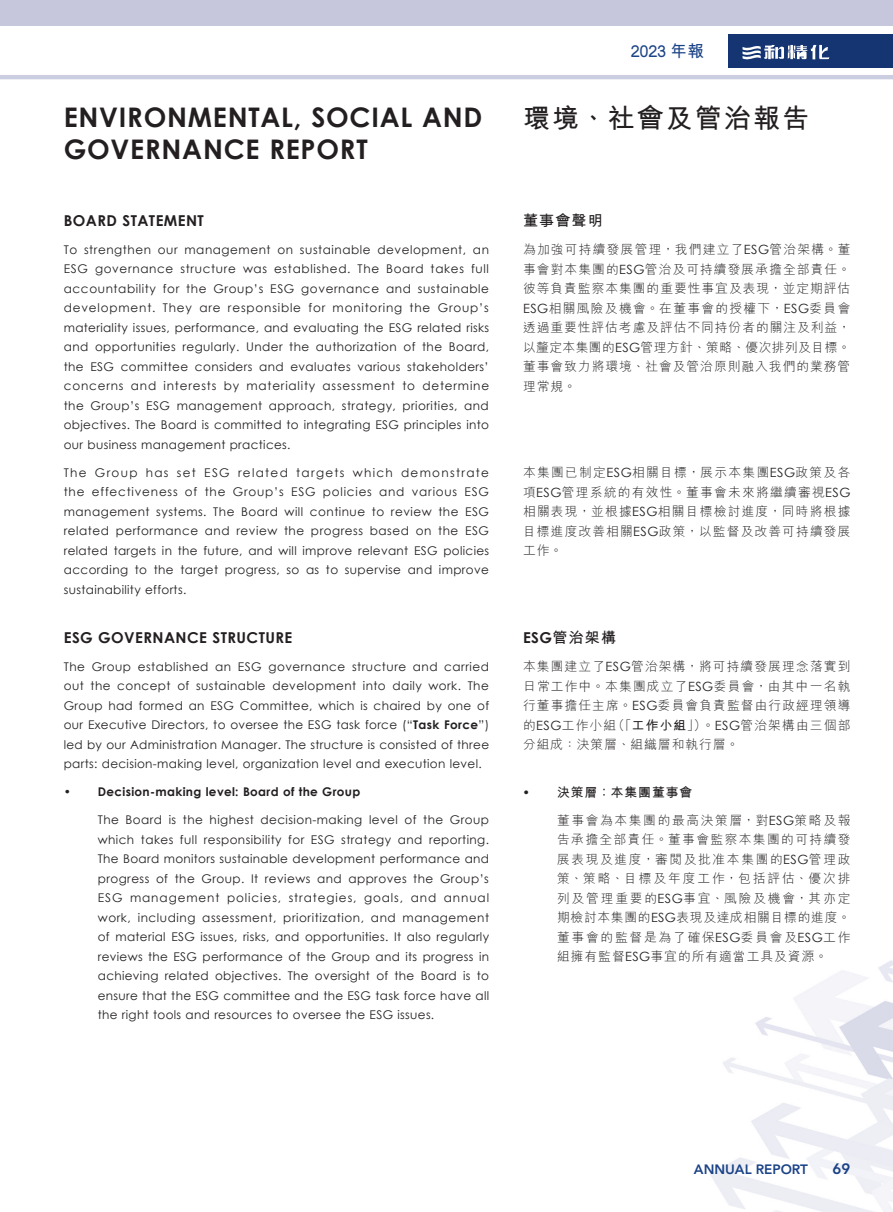
<style>
.page{position:relative;width:893px;height:1212px;background:#fff}
.page>*{position:absolute;margin:0;border:0;box-sizing:border-box;transform-origin:0 0}
.t1{font:700 27px/31.5px "Century Gothic";letter-spacing:.03em;color:#231f20}
.t2{font:700 27px "M Hei HK";letter-spacing:.08em;color:#231f20}
.t3{font:600 16.5px "M Yuen HK";color:#1b4387}
.t4{font:700 15px "Century Gothic";letter-spacing:.03em;color:#231f20}
.t5{font:700 15px "M Hei HK";letter-spacing:.08em;color:#231f20}
.t6{font:800 15px "Avenir LT Std";color:#1b4387}
.t7{font:800 13.5px "Avenir LT Std";color:#1b4387}
.t8{font:300 12.75px/19.5px "M Hei HK";letter-spacing:.085em;color:#231f20;text-align:justify}
.t9{font:300 12.75px/28px "M Hei HK";letter-spacing:.125em;color:#231f20}
.t10{font:12px/19.5px "Century Gothic";letter-spacing:.03em;color:#231f20;text-align:justify}
.t11{font:700 12px "Century Gothic";letter-spacing:.03em;color:#231f20}
.s1{font-family:"M Hei HK";font-weight:700}
.s2{font-weight:700}
.s3{font-family:"Century Gothic";font-weight:400}
.s4{font-family:"Century Gothic"}
.s5{font-family:"Century Gothic";font-weight:700}
</style>
<div class="page">
<img style="left:0;top:34px;width:893px;height:1178px">
<div style="left:729px;top:34px;width:164px;height:34px;background:#153572"></div>
<svg style="left:742px;top:45px;width:87px;height:15px"></svg>
<div style="left:0;top:0;width:893px;height:26px;background:#c6c7dd"></div>
<h2 class="t3" style="left:631px;top:43px;width:75px">2023 <span class="s1">年報</span></h2>
<h1 class="t1" style="left:64px;top:101px;width:420px">ENVIRONMENTAL, SOCIAL AND<br>GOVERNANCE REPORT</h1>
<h1 class="t2" style="left:523px;top:99px;width:288px">環境、社會及管治報告</h1>
<p class="t4" style="left:64px;top:209px;width:142px">BOARD STATEMENT</p>
<p class="t10" style="left:64px;top:239px;width:427px">To strengthen our management on sustainable development, an ESG governance structure was established. The Board takes full accountability for the Group’s ESG governance and sustainable development. They are responsible for monitoring the Group’s materiality issues, performance, and evaluating the ESG related risks and opportunities regularly. Under the authorization of the Board, the ESG committee considers and evaluates various stakeholders’ concerns and interests by materiality assessment to determine the Group’s ESG management approach, strategy, priorities, and objectives. The Board is committed to integrating ESG principles into our business management practices.</p>
<p class="t10" style="left:64px;top:462px;width:427px">The Group has set ESG related targets which demonstrate the effectiveness of the Group’s ESG policies and various ESG management systems. The Board will continue to review the ESG related performance and review the progress based on the ESG related targets in the future, and will improve relevant ESG policies according to the target progress, so as to supervise and improve sustainability efforts.</p>
<p class="t4" style="left:64px;top:626px;width:230px">ESG GOVERNANCE STRUCTURE</p>
<p class="t10" style="left:64px;top:656px;width:427px">The Group established an ESG governance structure and carried out the concept of sustainable development into daily work. The Group had formed an ESG Committee, which is chaired by one of our Executive Directors, to oversee the ESG task force (“<span class="s2">Task Force</span>”) led by our Administration Manager. The structure is consisted of three parts: decision-making level, organization level and execution level.</p>
<p class="t11" style="left:64px;top:783px;width:298px">• Decision-making level: Board of the Group</p>
<p class="t10" style="left:98px;top:810px;width:393px">The Board is the highest decision-making level of the Group which takes full responsibility for ESG strategy and reporting.<br>The Board monitors sustainable development performance and progress of the Group. It reviews and approves the Group’s ESG management policies, strategies, goals, and annual work, including assessment, prioritization, and management of material ESG issues, risks, and opportunities. It also regularly reviews the ESG performance of the Group and its progress in achieving related objectives. The oversight of the Board is to ensure that the ESG committee and the ESG task force have all the right tools and resources to oversee the ESG issues.</p>
<p class="t5" style="left:523px;top:210px;width:81px">董事會聲明</p>
<p class="t8" style="left:523px;top:239px;width:329px">為加強可持續發展管理，我們建立了<span class="s3">ESG</span>管治架構。董事會對本集團的<span class="s3">ESG</span>管治及可持續發展承擔全部責任。彼等負責監察本集團的重要性事宜及表現，並定期評估<span class="s3">ESG</span>相關風險及機會。在董事會的授權下，<span class="s3">ESG</span>委員會透過重要性評估考慮及評估不同持份者的關注及利益，以釐定本集團的<span class="s3">ESG</span>管理方針、策略、優次排列及目標。董事會致力將環境、社會及管治原則融入我們的業務管理常規。</p>
<p class="t8" style="left:523px;top:462px;width:329px">本集團已制定<span class="s3">ESG</span>相關目標，展示本集團<span class="s3">ESG</span>政策及各項<span class="s3">ESG</span>管理系統的有效性。董事會未來將繼續審視<span class="s3">ESG</span>相關表現，並根據<span class="s3">ESG</span>相關目標檢討進度，同時將根據目標進度改善相關<span class="s3">ESG</span>政策，以監督及改善可持續發展工作。</p>
<p class="t5" style="left:523px;top:627px;width:94px"><span class="s4">ESG</span>管治架構</p>
<p class="t8" style="left:523px;top:657px;width:329px">本集團建立了<span class="s3">ESG</span>管治架構，將可持續發展理念落實到日常工作中。本集團成立了<span class="s3">ESG</span>委員會，由其中一名執行董事擔任主席。<span class="s3">ESG</span>委員會負責監督由行政經理領導的<span class="s3">ESG</span>工作小組（「<span class="s2">工作小組</span>」）。<span class="s3">ESG</span>管治架構由三個部分組成：決策層、組織層和執行層。</p>
<p class="t9" style="left:557px;top:778px;width:295px;text-indent:-35px"><span class="s5">•</span> <span class="s2">決策層：本集團董事會<br></span>董事會為本集團的最高決策層，對<span class="s3">ESG</span>策略及報</p>
<p class="t8" style="left:557px;top:830px;width:295px">告承擔全部責任。董事會監察本集團的可持續發展表現及進度，審閱及批准本集團的<span class="s3">ESG</span>管理政策、策略、目標及年度工作，包括評估、優次排列及管理重要的<span class="s3">ESG</span>事宜、風險及機會，其亦定期檢討本集團的<span class="s3">ESG</span>表現及達成相關目標的進度。董事會的監督是為了確保<span class="s3">ESG</span>委員會及<span class="s3">ESG</span>工作組擁有監督<span class="s3">ESG</span>事宜的所有適當工具及資源。</p>
<p class="t7" style="left:694px;top:1161px;width:115px">ANNUAL REPORT</p>
<p class="t6" style="left:833px;top:1160px;width:19px">69</p>
</div>
